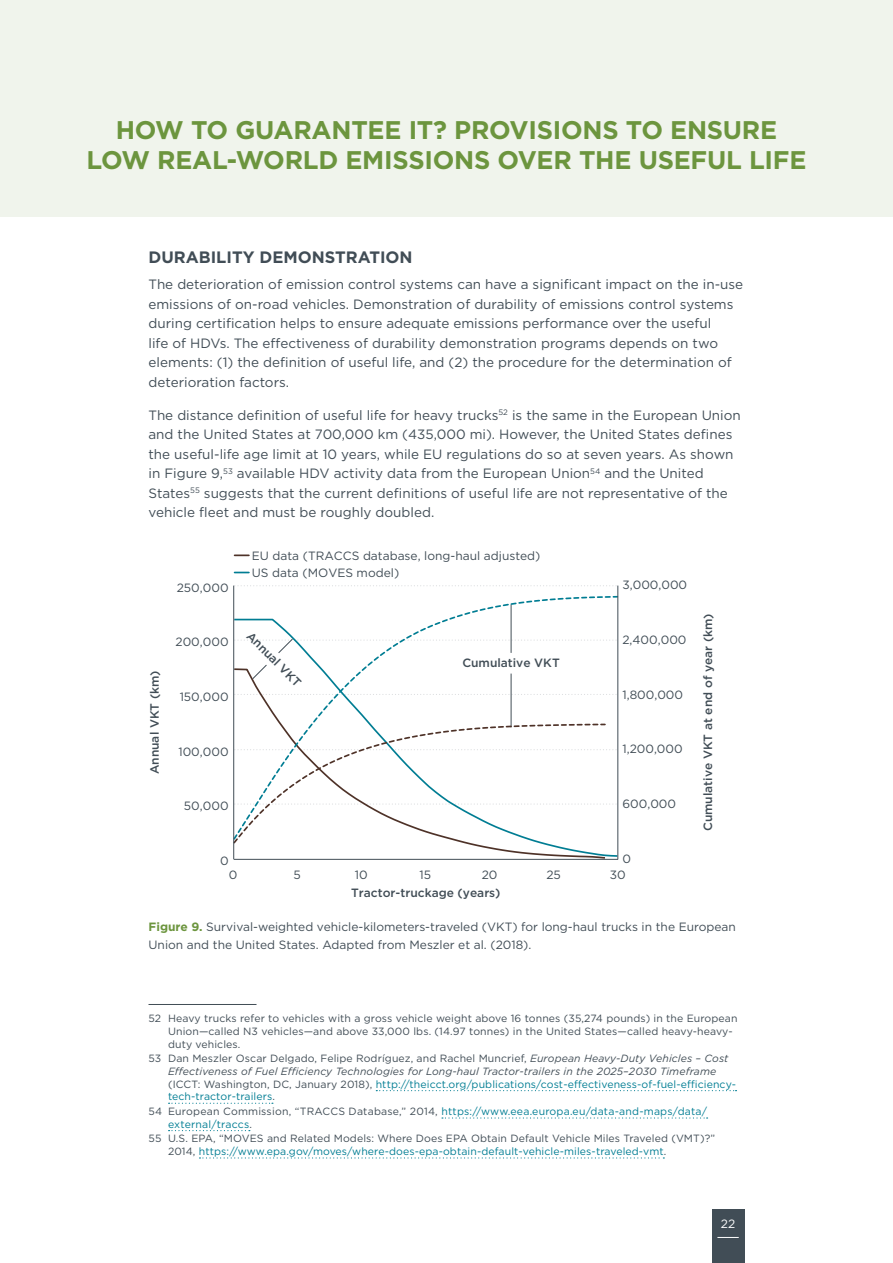
<style>
.page{position:relative;width:893px;height:1263px;background:#fff}
.page>*{position:absolute;margin:0;border:0;box-sizing:border-box;transform-origin:0 0}
.t1{font:700 25.5px/30px "Gotham";letter-spacing:-.01em;color:#6c953e;text-align:center}
.t2{font:700 16.5px "Gotham";color:#414d56}
.t3{font:13.5px/19.5px "Gotham";color:#414d56}
.t4{font:12px/16.8px "Gotham";color:#414d56}
.t5{font:500 12px "Gotham";color:#414d56}
.t6{font:12px "Gotham";color:#fff}
.t7{font:10.5px/12.6px "Gotham";letter-spacing:.01em;color:#414d56}
.t8{font:italic 10.5px/12.6px "Gotham";letter-spacing:.01em;color:#414d56}
.t9{font:10.5px/12.6px "Gotham";letter-spacing:.02em;color:#007d93}
.s1{font-weight:700;color:#6c953e}
.s2{font-style:normal}
.s3{font-style:normal;color:#007d93}
.s4{color:#414d56}
.s5{color:#007d93}
</style>
<div class="page">
<div style="left:712px;top:1208px;width:32px;height:55px;background:#414d56"></div>
<svg style="left:717px;top:1237px;width:22px;height:1px"></svg>
<svg style="left:237px;top:585px;width:381px;height:1px"></svg>
<hr style="left:234px;top:859px;width:384px;height:1px;background:#414d56">
<svg style="left:234px;top:841px;width:384px;height:17px"></svg>
<svg style="left:234px;top:841px;width:373px;height:4px"></svg>
<svg style="left:234px;top:595px;width:384px;height:246px"></svg>
<svg style="left:235px;top:554px;width:14px;height:2px"></svg>
<svg style="left:235px;top:572px;width:14px;height:1px"></svg>
<hr style="left:233px;top:586px;width:1px;height:273px;background:#414d56">
<hr style="left:618px;top:586px;width:1px;height:273px;background:#414d56">
<svg style="left:235px;top:638px;width:383px;height:42px"></svg>
<hr style="left:148px;top:1004px;width:108px;height:1px;background:#414d56">
<svg style="left:376px;top:1090px;width:360px;height:1px"></svg>
<svg style="left:169px;top:1103px;width:104px;height:1px"></svg>
<svg style="left:442px;top:1117px;width:266px;height:1px"></svg>
<svg style="left:169px;top:1130px;width:81px;height:1px"></svg>
<svg style="left:199px;top:1157px;width:465px;height:1px"></svg>
<div style="left:0;top:0;width:893px;height:216px;background:#f0f4ec"></div>
<h1 class="t1" style="left:87px;top:115px;width:721px">HOW TO GUARANTEE IT? PROVISIONS TO ENSURE<br>LOW REAL-WORLD EMISSIONS OVER THE USEFUL LIFE</h1>
<p class="t2" style="left:148px;top:246px;width:266px">DURABILITY DEMONSTRATION</p>
<p class="t3" style="left:148px;top:274px;width:596px">The deterioration of emission control systems can have a significant impact on the in-use emissions of on-road vehicles. Demonstration of durability of emissions control systems during certification helps to ensure adequate emissions performance over the useful<br>life of HDVs. The effectiveness of durability demonstration programs depends on two elements: (1) the definition of useful life, and (2) the procedure for the determination of deterioration factors.</p>
<p class="t3" style="left:148px;top:405px;width:594px">The distance definition of useful life for heavy trucks<sup>52</sup> is the same in the European Union and the United States at 700,000 km (435,000 mi). However, the United States defines the useful-life age limit at 10 years, while EU regulations do so at seven years. As shown in Figure 9,<sup>53</sup> available HDV activity data from the European Union<sup>54</sup> and the United States<sup>55</sup> suggests that the current definitions of useful life are not representative of the vehicle fleet and must be roughly doubled.</p>
<p class="t4" style="left:177px;top:579px;width:53px">250,000</p>
<p class="t5" style="left:147px;top:774px;width:105px;rotate:-90deg">Annual VKT (km)</p>
<p class="t4" style="left:176px;top:633px;width:55px">200,000</p>
<p class="t4" style="left:180px;top:688px;width:50px">150,000</p>
<p class="t4" style="left:178px;top:743px;width:52px">100,000</p>
<p class="t4" style="left:184px;top:797px;width:46px">50,000</p>
<p class="t4" style="left:252px;top:547px;width:290px">EU data (TRACCS database, long-haul adjusted)<br>US data (MOVES model)</p>
<p class="t5" style="left:254px;top:628px;width:73px;rotate:45deg">Annual VKT</p>
<p class="t5" style="left:462px;top:655px;width:99px">Cumulative VKT</p>
<p class="t4" style="left:622px;top:576px;width:66px">3,000,000</p>
<p class="t4" style="left:622px;top:631px;width:66px">2,400,000</p>
<p class="t4" style="left:622px;top:686px;width:62px">1,800,000</p>
<p class="t4" style="left:622px;top:740px;width:62px">1,200,000</p>
<p class="t4" style="left:622px;top:795px;width:55px">600,000</p>
<p class="t4" style="left:220px;top:852px;width:10px">0</p>
<p class="t4" style="left:622px;top:850px;width:10px">0</p>
<p class="t4" style="left:229px;top:866px;width:10px">0</p>
<p class="t4" style="left:293px;top:866px;width:9px">5</p>
<p class="t4" style="left:355px;top:866px;width:14px">10</p>
<p class="t4" style="left:420px;top:866px;width:13px">15</p>
<p class="t4" style="left:482px;top:866px;width:17px">20</p>
<p class="t4" style="left:546px;top:866px;width:16px">25</p>
<p class="t4" style="left:610px;top:866px;width:17px">30</p>
<p class="t5" style="left:351px;top:885px;width:151px">Tractor-truckage (years)</p>
<p class="t5" style="left:700px;top:831px;width:219px;rotate:-90deg">Cumulative VKT at end of year (km)</p>
<p class="t4" style="left:148px;top:917px;width:589px;line-height:18px"><span class="s1">Figure 9.</span> Survival‑weighted vehicle-kilometers-traveled (VKT) for long-haul trucks in the European<br>Union and the United States. Adapted from Meszler et al. (2018).</p>
<p class="t7" style="left:168px;top:1012px;width:571px;text-indent:-20px">52 Heavy trucks refer to vehicles with a gross vehicle weight above 16 tonnes (35,274 pounds) in the European<br>Union—called N3 vehicles—and above 33,000 lbs. (14.97 tonnes) in the United States—called heavy-heavy&shy;duty vehicles.</p>
<p class="t8" style="left:168px;top:1052px;width:570px;text-indent:-20px"><span class="s2">53 Dan Meszler Oscar Delgado, Felipe Rodríguez, and Rachel Muncrief,</span> European Heavy-Duty Vehicles – Cost Effectiveness of Fuel Efficiency Technologies for Long-haul Tractor-trailers in the 2025–2030 Timeframe <span class="s2">(ICCT: Washington, DC, January 2018),</span> <span class="s3">http://theicct.org/publications/cost-effectiveness-of-fuel-efficiency&shy;tech-tractor-trailers</span><span class="s2">.</span></p>
<p class="t9" style="left:168px;top:1105px;width:541px;text-indent:-20px"><span class="s4">54 European Commission, “TRACCS Database,” 2014,</span> https://www.eea.europa.eu/data-and-maps/data/ external/traccs<span class="s4">.</span></p>
<p class="t7" style="left:168px;top:1132px;width:549px;text-indent:-20px">55 U.S. EPA, “MOVES and Related Models: Where Does EPA Obtain Default Vehicle Miles Traveled (VMT)?”<br>2014, <span class="s5">https://www.epa.gov/moves/where-does-epa-obtain-default-vehicle-miles-traveled-vmt</span>.</p>
<p class="t6" style="left:721px;top:1216px;width:16px">22</p>
</div>
